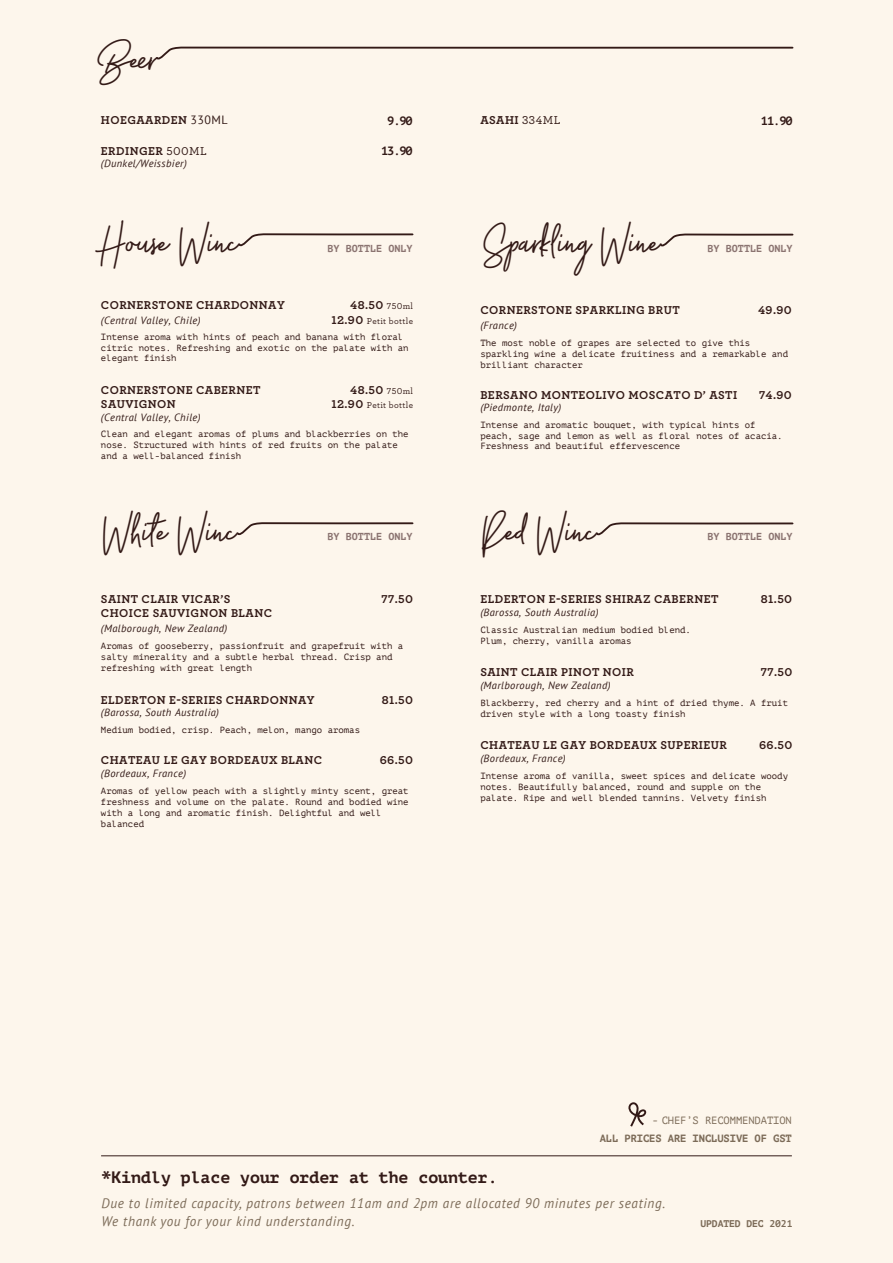
<style>
.page{position:relative;width:893px;height:1263px;background:#fdf6ec}
.page>*{position:absolute;margin:0;border:0;box-sizing:border-box;transform-origin:0 0}
.t1{font:37.5px "Ball Pen Regular";color:#331a17}
.t2{font:700 16.5px "PT Mono";color:#331a17}
.t3{font:italic 13.8px/18px "PT Sans";letter-spacing:.05em;color:#7c6b58;scale:.96 1}
.t4{font:700 12px/14.4px "Archer";letter-spacing:.035em;color:#331a17}
.t5{font:700 12px "PT Mono";letter-spacing:-.09em;color:#331a17}
.t6{font:italic 10.5px "PT Sans";letter-spacing:.035em;color:#331a17}
.t7{font:700 10.5px "PT Mono";letter-spacing:-.01em;color:#7c6b58}
.t8{font:10.5px "PT Mono";letter-spacing:-.01em;color:#7c6b58}
.t9{font:700 10.2px "PT Mono";color:#8b7471}
.t10{font:700 9.75px "PT Mono";letter-spacing:-.01em;color:#7c6b58}
.t11{font:9px/10.8px "PT Mono";color:#331a17}
.t12{font:500 9px "Archer";letter-spacing:.035em;color:#331a17}
.s1{font-family:"PT Sans";font-weight:400}
.s2{font-weight:500}
.s3{font-weight:500;font-size:9px}
.s4{font-weight:700;font-size:12px}
</style>
<div class="page">
<svg style="left:156px;top:46px;width:638px;height:14px"></svg>
<svg style="left:238px;top:233px;width:176px;height:14px"></svg>
<svg style="left:660px;top:233px;width:134px;height:14px"></svg>
<svg style="left:237px;top:522px;width:177px;height:14px"></svg>
<svg style="left:596px;top:522px;width:198px;height:14px"></svg>
<hr style="left:101px;top:1155px;width:691px;height:1px;background:#331a17">
<svg style="left:628px;top:1102px;width:18px;height:24px"></svg>
<h1 class="t1" style="left:103px;top:32px;width:57px">Beer</h1>
<h3 class="t4" style="left:101px;top:112px;width:128px">HOEGAARDEN <span class="s1">330ML</span></h3>
<h3 class="t5" style="left:387px;top:113px;width:27px">9.90</h3>
<h3 class="t4" style="left:480px;top:112px;width:81px">ASAHI <span class="s2">334ML</span></h3>
<h3 class="t5" style="left:761px;top:113px;width:33px">11.90</h3>
<h3 class="t4" style="left:101px;top:143px;width:107px">ERDINGER <span class="s2">500ML</span></h3>
<p class="t6" style="left:101px;top:157px;width:87px">(Dunkel/Weissbier)</p>
<h3 class="t5" style="left:381px;top:144px;width:33px">13.90</h3>
<h1 class="t1" style="left:105px;top:216px;width:136px">House Winc</h1>
<h3 class="t4" style="left:101px;top:297px;width:185px">CORNERSTONE CHARDONNAY</h3>
<p class="t6" style="left:101px;top:313px;width:101px">(Central Valley, Chile)</p>
<p class="t11" style="left:101px;top:331px;width:309px">Intense aroma with hints of peach and banana with floral citric notes. Refreshing and exotic on the palate with an elegant finish</p>
<p class="t9" style="left:327px;top:242px;width:87px">BY BOTTLE ONLY</p>
<h3 class="t4" style="left:350px;top:297px;width:64px">48.50 <span class="s3">750ml</span></h3>
<p class="t12" style="left:331px;top:314px;width:83px"><span class="s4">12.90</span> Petit bottle</p>
<h3 class="t4" style="left:350px;top:382px;width:64px">48.50 <span class="s3">750ml</span></h3>
<p class="t12" style="left:331px;top:399px;width:83px"><span class="s4">12.90</span> Petit bottle</p>
<h3 class="t4" style="left:101px;top:382px;width:161px">CORNERSTONE CABERNET<br>SAUVIGNON</h3>
<p class="t6" style="left:101px;top:410px;width:101px">(Central Valley, Chile)</p>
<p class="t11" style="left:101px;top:429px;width:309px">Clean and elegant aromas of plums and blackberries on the nose. Structured with hints of red fruits on the palate and a well-balanced finish</p>
<h1 class="t1" style="left:484px;top:216px;width:178px">Sparkling Wine</h1>
<h3 class="t4" style="left:480px;top:302px;width:201px">CORNERSTONE SPARKLING BRUT</h3>
<p class="t6" style="left:480px;top:318px;width:38px">(France)</p>
<p class="t11" style="left:480px;top:337px;width:309px">The most noble of grapes are selected to give this sparkling wine a delicate fruitiness and a remarkable and brilliant character</p>
<h3 class="t4" style="left:480px;top:387px;width:258px">BERSANO MONTEOLIVO MOSCATO D’ ASTI</h3>
<p class="t6" style="left:480px;top:401px;width:82px">(Piedmonte, Italy)</p>
<p class="t11" style="left:480px;top:419px;width:304px">Intense and aromatic bouquet, with typical hints of peach, sage and lemon as well as floral notes of acacia.<br>Freshness and beautiful effervescence</p>
<p class="t9" style="left:707px;top:242px;width:87px">BY BOTTLE ONLY</p>
<h3 class="t4" style="left:758px;top:302px;width:35px">49.90</h3>
<h3 class="t4" style="left:759px;top:387px;width:34px">74.90</h3>
<h1 class="t1" style="left:105px;top:504px;width:134px">White Winc</h1>
<h3 class="t4" style="left:101px;top:591px;width:173px">SAINT CLAIR VICAR’S<br>CHOICE SAUVIGNON BLANC</h3>
<p class="t6" style="left:101px;top:621px;width:128px">(Malborough, New Zealand)</p>
<p class="t11" style="left:101px;top:641px;width:304px">Aromas of gooseberry, passionfruit and grapefruit with a salty minerality and a subtle herbal thread. Crisp and refreshing with great length</p>
<h3 class="t4" style="left:101px;top:692px;width:215px">ELDERTON E-SERIES CHARDONNAY</h3>
<p class="t6" style="left:101px;top:706px;width:120px">(Barossa, South Australia)</p>
<p class="t11" style="left:101px;top:725px;width:261px">Medium bodied, crisp. Peach, melon, mango aromas</p>
<h3 class="t4" style="left:101px;top:752px;width:223px">CHATEAU LE GAY BORDEAUX BLANC</h3>
<p class="t6" style="left:101px;top:766px;width:87px">(Bordeaux, France)</p>
<p class="t11" style="left:101px;top:786px;width:309px">Aromas of yellow peach with a slightly minty scent, great freshness and volume on the palate. Round and bodied wine with a long and aromatic finish. Delightful and well balanced</p>
<p class="t9" style="left:327px;top:530px;width:87px">BY BOTTLE ONLY</p>
<h3 class="t4" style="left:382px;top:591px;width:33px">77.50</h3>
<h3 class="t4" style="left:382px;top:692px;width:33px">81.50</h3>
<h3 class="t4" style="left:380px;top:752px;width:35px">66.50</h3>
<h1 class="t1" style="left:484px;top:504px;width:114px">Red Winc</h1>
<h3 class="t4" style="left:480px;top:591px;width:240px">ELDERTON E-SERIES SHIRAZ CABERNET</h3>
<p class="t6" style="left:480px;top:605px;width:120px">(Barossa, South Australia)</p>
<p class="t11" style="left:480px;top:625px;width:212px">Classic Australian medium bodied blend.<br>Plum, cherry, vanilla aromas</p>
<h3 class="t4" style="left:480px;top:664px;width:155px">SAINT CLAIR PINOT NOIR</h3>
<p class="t6" style="left:480px;top:678px;width:132px">(Marlborough, New Zealand)</p>
<p class="t11" style="left:480px;top:698px;width:309px">Blackberry, red cherry and a hint of dried thyme. A fruit driven style with a long toasty finish</p>
<h3 class="t4" style="left:480px;top:737px;width:248px">CHATEAU LE GAY BORDEAUX SUPERIEUR</h3>
<p class="t6" style="left:480px;top:751px;width:87px">(Bordeaux, France)</p>
<p class="t11" style="left:480px;top:771px;width:309px">Intense aroma of vanilla, sweet spices and delicate woody notes. Beautifully balanced, round and supple on the palate. Ripe and well blended tannins. Velvety finish</p>
<p class="t9" style="left:707px;top:530px;width:87px">BY BOTTLE ONLY</p>
<h3 class="t4" style="left:761px;top:591px;width:33px">81.50</h3>
<h3 class="t4" style="left:761px;top:664px;width:33px">77.50</h3>
<h3 class="t4" style="left:759px;top:737px;width:35px">66.50</h3>
<p class="t8" style="left:652px;top:1114px;width:141px">- CHEF’S RECOMMENDATION</p>
<p class="t7" style="left:600px;top:1131px;width:194px">ALL PRICES ARE INCLUSIVE OF GST</p>
<h2 class="t2" style="left:102px;top:1167px;width:398px">*Kindly place your order at the counter.</h2>
<h3 class="t3" style="left:102px;top:1194px;width:589px">Due to limited capacity, patrons between 11am and 2pm are allocated 90 minutes per seating.<br>We thank you for your kind understanding.</h3>
<p class="t10" style="left:700px;top:1218px;width:94px">UPDATED DEC 2021</p>
</div>
